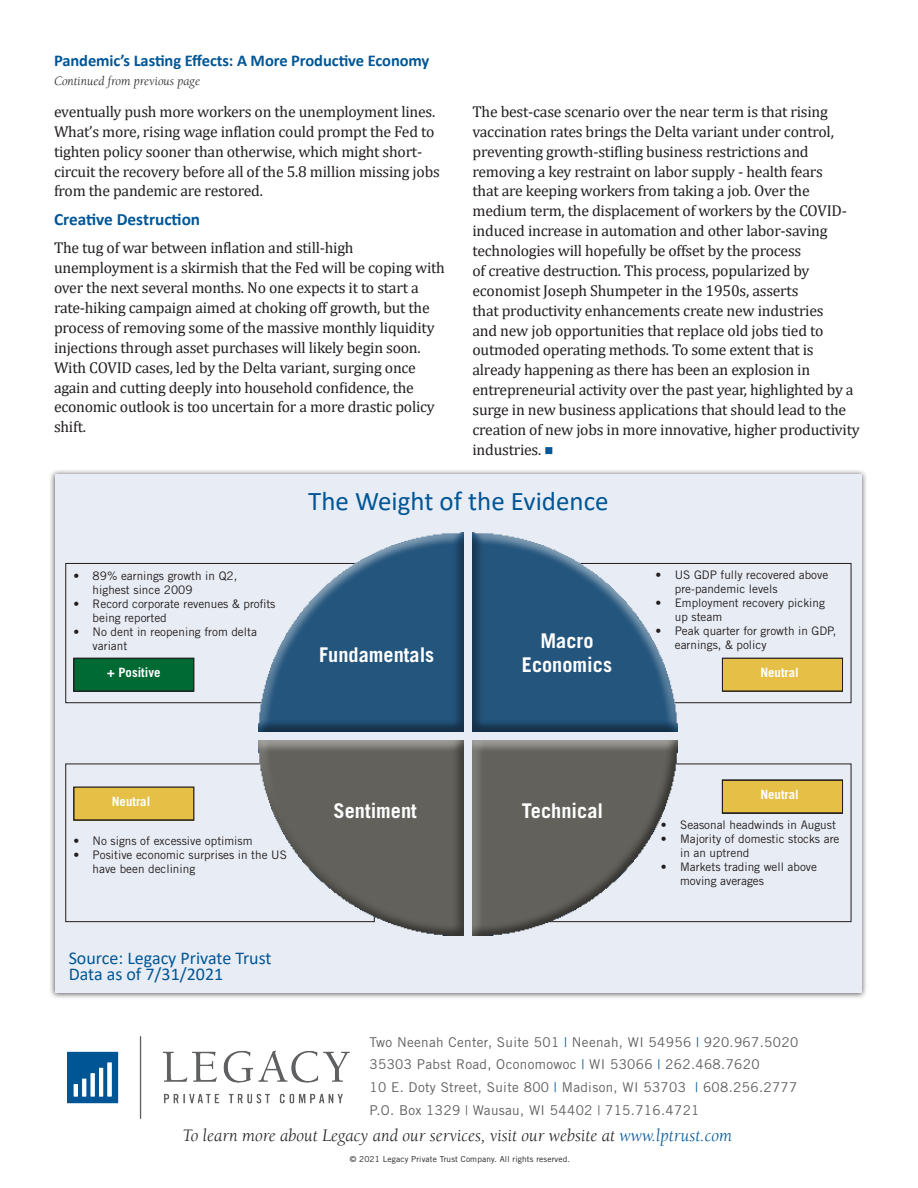
<style>
.page{position:relative;width:918px;height:1188px;background:#fff}
.page>*{position:absolute;margin:0;border:0;box-sizing:border-box;transform-origin:0 0}
.t1{font:27px "Calibri";color:#005696}
.t2{font:700 20.25px "Trade Gothic LT Std";color:#fff}
.back_contact_info{font:italic 18px "Berkeley Std";color:#231f20}
.t3{font:18px "Calibri";color:#005696}
.body_10_5_13_25__-10{font:700 17.25px "Calibri";color:#005696}
.subhead_11_13_75_lea{font:700 16.5px "Calibri";letter-spacing:-.005em;color:#005696}
.body_10_5_13_25__-10-2{font:15.75px/20px "Cambria";letter-spacing:-.015em;color:#231f20}
.back_address{font:13.5px "Trade Gothic LT Std";letter-spacing:.025em;color:#5f6062}
.continued_left{font:italic 13.2px "Berkeley Std";color:#231f20}
.t4{font:700 12.9px "Trade Gothic LT Std";color:#fff}
.t5{font:11.7px/14.1px "Trade Gothic LT Std";color:#231f20}
.back_copyright_cutli{font:8.25px "Trade Gothic LT Std";letter-spacing:.02em;color:#231f20}
.s1{color:#005696}
</style>
<div class="page">
<img style="left:68px;top:1037px;width:281px;height:82px">
<div style="left:49px;top:468px;width:819px;height:532px;background:#231f20;opacity:.75"></div>
<div style="left:55px;top:474px;width:807px;height:519px;background:#e8ecf4"></div>
<div style="left:542px;top:764px;width:309px;height:158px;border:1px solid #231f20"></div>
<div style="left:65px;top:764px;width:310px;height:158px;border:1px solid #231f20"></div>
<div style="left:542px;top:563px;width:309px;height:140px;border:1px solid #231f20"></div>
<div style="left:65px;top:563px;width:310px;height:140px;border:1px solid #231f20"></div>
<div style="left:257px;top:531px;width:207px;height:203px;background:#231f20;opacity:.5"></div>
<div style="left:472px;top:531px;width:207px;height:203px;background:#231f20;opacity:.5"></div>
<div style="left:258px;top:739px;width:207px;height:92px;background:#fff;opacity:.5"></div>
<div style="left:264px;top:739px;width:201px;height:198px;background:#231f20;opacity:.5"></div>
<div style="left:472px;top:739px;width:206px;height:198px;background:#231f20;opacity:.5"></div>
<div style="left:74px;top:658px;width:120px;height:33px;background:#006a34"></div>
<div style="left:73px;top:658px;width:121px;height:34px;border:1px solid #231f20"></div>
<div style="left:722px;top:658px;width:121px;height:33px;background:#e5bf46"></div>
<div style="left:722px;top:658px;width:121px;height:34px;border:1px solid #231f20"></div>
<div style="left:722px;top:780px;width:121px;height:33px;background:#e5bf46"></div>
<div style="left:722px;top:780px;width:121px;height:34px;border:1px solid #231f20"></div>
<div style="left:74px;top:787px;width:120px;height:33px;background:#e5bf46"></div>
<div style="left:73px;top:787px;width:121px;height:33px;border:1px solid #231f20"></div>
<p class="subhead_11_13_75_lea" style="left:54px;top:49px;width:377px">Pandemic’s Lasting Effects: A More Productive Economy</p>
<p class="continued_left" style="left:54px;top:74px;width:148px">Continued from previous page</p>
<p class="body_10_5_13_25__-10-2" style="left:54px;top:102px;width:387px">eventually push more workers on the unemployment lines.<br>What’s more, rising wage inflation could prompt the Fed to tighten policy sooner than otherwise, which might short&shy;circuit the recovery before all of the 5.8 million missing jobs from the pandemic are restored.</p>
<p class="body_10_5_13_25__-10" style="left:54px;top:207px;width:148px">Creative Destruction</p>
<p class="body_10_5_13_25__-10-2" style="left:54px;top:238px;width:392px">The tug of war between inflation and still-high unemployment is a skirmish that the Fed will be coping with over the next several months. No one expects it to start a rate-hiking campaign aimed at choking off growth, but the process of removing some of the massive monthly liquidity injections through asset purchases will likely begin soon.<br>With COVID cases, led by the Delta variant, surging once again and cutting deeply into household confidence, the economic outlook is too uncertain for a more drastic policy shift.</p>
<p class="body_10_5_13_25__-10-2" style="left:472px;top:101px;width:389px">The best-case scenario over the near term is that rising vaccination rates brings the Delta variant under control, preventing growth-stifling business restrictions and removing a key restraint on labor supply - health fears<br>that are keeping workers from taking a job. Over the medium term, the displacement of workers by the COVID&shy;induced increase in automation and other labor-saving technologies will hopefully be offset by the process<br>of creative destruction. This process, popularized by economist Joseph Shumpeter in the 1950s, asserts<br>that productivity enhancements create new industries<br>and new job opportunities that replace old jobs tied to outmoded operating methods. To some extent that is already happening as there has been an explosion in entrepreneurial activity over the past year, highlighted by a surge in new business applications that should lead to the creation of new jobs in more innovative, higher productivity industries. <span class="s1">■</span></p>
<p class="t1" style="left:308px;top:482px;width:302px">The Weight of the Evidence</p>
<p class="t5" style="left:675px;top:567px;width:155px;text-indent:-19px">• US GDP fully recovered above pre-pandemic levels</p>
<p class="t5" style="left:675px;top:596px;width:152px;text-indent:-19px">• Employment recovery picking up steam</p>
<p class="t5" style="left:675px;top:624px;width:163px;text-indent:-19px">• Peak quarter for growth in GDP, earnings, &amp; policy</p>
<p class="t5" style="left:93px;top:568px;width:146px;text-indent:-19px">• 89% earnings growth in Q2, highest since 2009</p>
<p class="t5" style="left:93px;top:597px;width:184px;text-indent:-19px">• Record corporate revenues &amp; profits being reported</p>
<p class="t5" style="left:93px;top:625px;width:166px;text-indent:-19px">• No dent in reopening from delta variant</p>
<p class="t2" style="left:540px;top:628px;width:55px">Macro</p>
<p class="t2" style="left:522px;top:652px;width:92px">Economics</p>
<p class="t2" style="left:319px;top:643px;width:117px">Fundamentals</p>
<p class="t4" style="left:107px;top:664px;width:55px">+ Positive</p>
<p class="t4" style="left:760px;top:664px;width:40px">Neutral</p>
<p class="t4" style="left:112px;top:793px;width:40px">Neutral</p>
<p class="t5" style="left:73px;top:834px;width:181px">• No signs of excessive optimism</p>
<p class="t5" style="left:93px;top:848px;width:196px;text-indent:-19px">• Positive economic surprises in the US have been declining</p>
<p class="t3" style="left:69px;top:945px;width:204px">Source: Legacy Private Trust</p>
<p class="t3" style="left:69px;top:961px;width:156px">Data as of 7/31/2021</p>
<p class="t2" style="left:333px;top:799px;width:85px">Sentiment</p>
<p class="t2" style="left:522px;top:799px;width:83px">Technical</p>
<p class="t4" style="left:756px;top:786px;width:55px">+ Positive</p>
<p class="t4" style="left:760px;top:786px;width:40px">Neutral</p>
<p class="t5" style="left:661px;top:818px;width:177px">• Seasonal headwinds in August</p>
<p class="t5" style="left:680px;top:832px;width:161px;text-indent:-19px">• Majority of domestic stocks are in an uptrend</p>
<p class="t5" style="left:680px;top:860px;width:138px;text-indent:-19px">• Markets trading well above moving averages</p>
<p class="back_address" style="left:370px;top:1034px;width:430px">Two Neenah Center, Suite 501 <span class="s1">|</span> Neenah, WI 54956 <span class="s1">|</span> 920.967.5020</p>
<p class="back_address" style="left:370px;top:1056px;width:392px">35303 Pabst Road, Oconomowoc <span class="s1">|</span> WI 53066 <span class="s1">|</span> 262.468.7620</p>
<p class="back_address" style="left:370px;top:1079px;width:429px">10 E. Doty Street, Suite 800 <span class="s1">|</span> Madison, WI 53703 <span class="s1">|</span> 608.256.2777</p>
<p class="back_address" style="left:370px;top:1102px;width:332px">P.O. Box 1329 | Wausau, WI 54402 | 715.716.4721</p>
<p class="back_contact_info" style="left:182px;top:1126px;width:551px">To learn more about Legacy and our services, visit our website at <span class="s1">www.lptrust.com</span></p>
<p class="back_copyright_cutli" style="left:350px;top:1154px;width:222px">© 2021 Legacy Private Trust Company. All rights reserved.</p>
</div>
